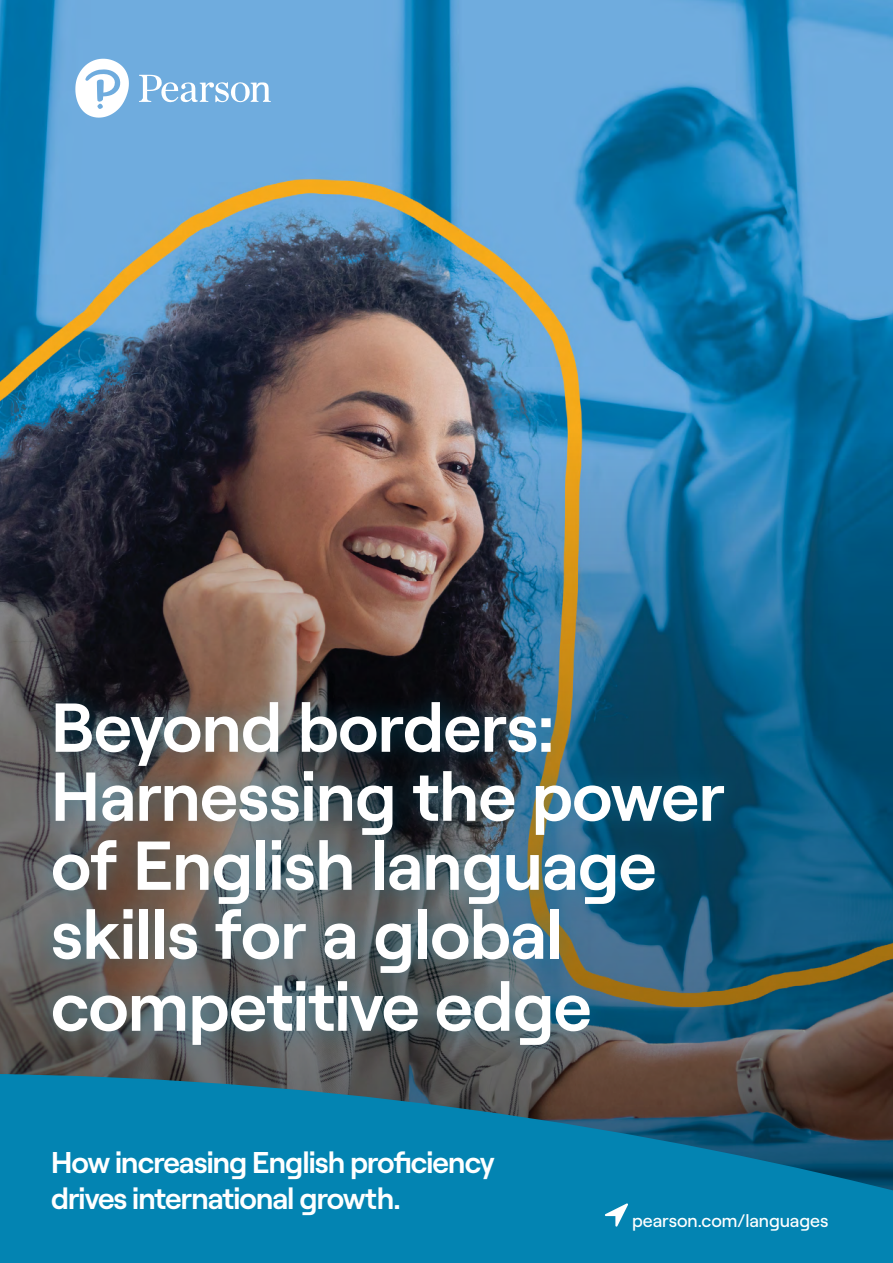
<style>
.page{position:relative;width:893px;height:1263px;background:#fff}
.page>*{position:absolute;margin:0;border:0;box-sizing:border-box;transform-origin:0 0}
.t1{font:600 69px/69.8px "Roobert";letter-spacing:-.01em;color:#fff}
.t2{font:600 30px/36px "Roobert";letter-spacing:-.03em;color:#fff}
.t3{font:500 18px "Roobert";color:#fff}
</style>
<div class="page">
<img style="left:0;top:0;width:893px;height:429px">
<img style="left:0;top:429px;width:893px;height:645px">
<svg style="left:0;top:1074px;width:893px;height:189px;background:#0f769b"></svg>
<svg style="left:605px;top:1203px;width:23px;height:23px"></svg>
<div style="left:30px;top:680px;width:717px;height:388px;background:#0085b2;opacity:.25"></div>
<svg style="left:139px;top:75px;width:132px;height:27px"></svg>
<svg style="left:75px;top:59px;width:54px;height:59px"></svg>
<p class="t1" style="left:51px;top:687px;width:676px">Beyond borders:<br>Harnessing the power of English language skills for a global competitive edge</p>
<p class="t2" style="left:51px;top:1142px;width:445px">How increasing English proficiency drives international growth.</p>
<p class="t3" style="left:632px;top:1206px;width:198px">pearson.com/languages</p>
</div>
